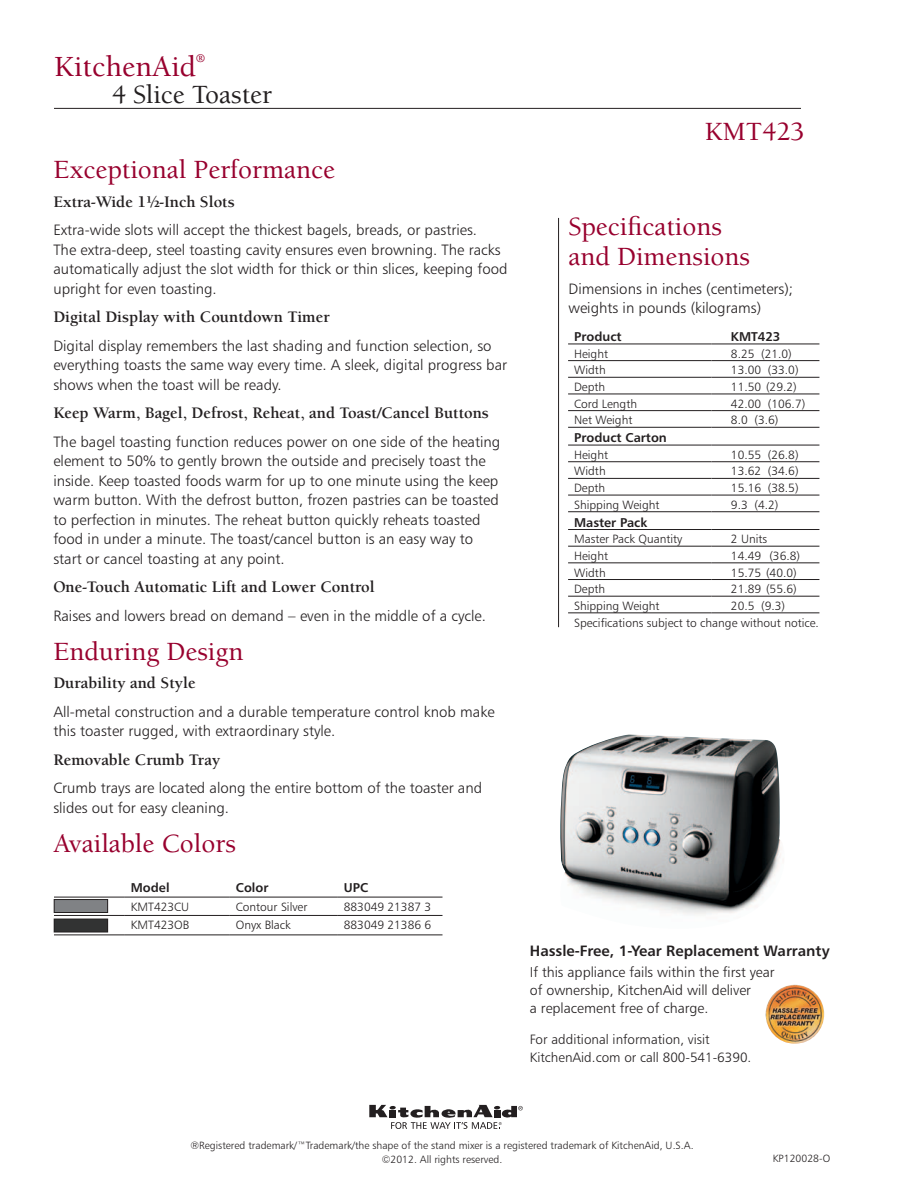
<style>
.page{position:relative;width:918px;height:1188px;background:#fff}
.page>*{position:absolute;margin:0;border:0;box-sizing:border-box;transform-origin:0 0}
.t1{font:500 30px "Berkeley Std";color:#98002e}
.t2{font:500 27px/30px "Berkeley Std";color:#98002e}
.t3{font:500 27px "Berkeley Std";color:#231f20}
.t4{font:700 16.5px "Berkeley Std";color:#231f20}
.t5{font:15px/19.5px "Humanist 777 BT Light B";color:#231f20}
.t6{font:15px "Humanist 777 BT Bold B";color:#231f20}
.t7{font:14.25px/18px "Humanist 777 BT Light B";color:#231f20}
.t8{font:13.5px/18px "Humanist 777 BT Light B";color:#231f20}
.t9{font:12.75px "Humanist 777 BT Bold B";color:#231f20}
.t10{font:12px/16.6px "Humanist 777 BT Light B";color:#231f20}
.t11{font:500 12px "Berkeley Std";color:#98002e}
.t12{font:10.5px/13.5px "Humanist 777 BT Light B";color:#231f20;text-align:center}
</style>
<div class="page">
<svg style="left:369px;top:1105px;width:154px;height:24px"></svg>
<hr style="left:54px;top:108px;width:747px;height:1px;background:#231f20">
<hr style="left:558px;top:218px;width:1px;height:409px;background:#231f20">
<img style="left:766px;top:985px;width:58px;height:59px;border-radius:29px">
<hr style="left:568px;top:344px;width:143px;height:1px;background:#231f20">
<hr style="left:711px;top:344px;width:108px;height:1px;background:#231f20">
<hr style="left:568px;top:360px;width:143px;height:1px;background:#231f20">
<hr style="left:711px;top:360px;width:108px;height:1px;background:#231f20">
<hr style="left:568px;top:377px;width:143px;height:1px;background:#231f20">
<hr style="left:711px;top:377px;width:108px;height:1px;background:#231f20">
<hr style="left:568px;top:394px;width:143px;height:1px;background:#231f20">
<hr style="left:711px;top:394px;width:108px;height:1px;background:#231f20">
<hr style="left:568px;top:410px;width:143px;height:1px;background:#231f20">
<hr style="left:711px;top:410px;width:108px;height:1px;background:#231f20">
<hr style="left:568px;top:427px;width:143px;height:1px;background:#231f20">
<hr style="left:711px;top:427px;width:108px;height:1px;background:#231f20">
<hr style="left:568px;top:445px;width:143px;height:1px;background:#231f20">
<hr style="left:711px;top:445px;width:108px;height:1px;background:#231f20">
<hr style="left:568px;top:461px;width:143px;height:1px;background:#231f20">
<hr style="left:711px;top:461px;width:108px;height:1px;background:#231f20">
<hr style="left:568px;top:478px;width:143px;height:1px;background:#231f20">
<hr style="left:711px;top:478px;width:108px;height:1px;background:#231f20">
<hr style="left:568px;top:495px;width:143px;height:1px;background:#231f20">
<hr style="left:711px;top:495px;width:108px;height:1px;background:#231f20">
<hr style="left:568px;top:511px;width:143px;height:1px;background:#231f20">
<hr style="left:711px;top:511px;width:108px;height:1px;background:#231f20">
<hr style="left:568px;top:529px;width:143px;height:1px;background:#231f20">
<hr style="left:711px;top:529px;width:108px;height:1px;background:#231f20">
<hr style="left:568px;top:546px;width:143px;height:1px;background:#231f20">
<hr style="left:711px;top:546px;width:108px;height:1px;background:#231f20">
<hr style="left:568px;top:563px;width:143px;height:1px;background:#231f20">
<hr style="left:711px;top:563px;width:108px;height:1px;background:#231f20">
<hr style="left:568px;top:579px;width:143px;height:1px;background:#231f20">
<hr style="left:711px;top:579px;width:108px;height:1px;background:#231f20">
<hr style="left:568px;top:596px;width:143px;height:1px;background:#231f20">
<hr style="left:711px;top:596px;width:108px;height:1px;background:#231f20">
<hr style="left:568px;top:613px;width:143px;height:1px;background:#231f20">
<hr style="left:711px;top:613px;width:108px;height:1px;background:#231f20">
<hr style="left:54px;top:915px;width:71px;height:1px;background:#231f20">
<hr style="left:54px;top:935px;width:71px;height:1px;background:#231f20">
<hr style="left:54px;top:897px;width:71px;height:1px;background:#231f20">
<hr style="left:125px;top:897px;width:105px;height:1px;background:#231f20">
<hr style="left:230px;top:897px;width:108px;height:1px;background:#231f20">
<hr style="left:338px;top:897px;width:104px;height:1px;background:#231f20">
<hr style="left:125px;top:915px;width:105px;height:1px;background:#231f20">
<hr style="left:230px;top:915px;width:108px;height:1px;background:#231f20">
<hr style="left:338px;top:915px;width:104px;height:1px;background:#231f20">
<hr style="left:125px;top:935px;width:105px;height:1px;background:#231f20">
<hr style="left:230px;top:935px;width:108px;height:1px;background:#231f20">
<hr style="left:338px;top:935px;width:104px;height:1px;background:#231f20">
<div style="left:54px;top:900px;width:54px;height:13px;background:#808285"></div>
<div style="left:54px;top:899px;width:54px;height:14px;border:1px solid #231f20"></div>
<div style="left:54px;top:919px;width:54px;height:13px;background:#323333"></div>
<div style="left:54px;top:919px;width:54px;height:13px;border:1px solid #231f20"></div>
<img style="left:560px;top:735px;width:222px;height:180px">
<h1 class="t1" style="left:54px;top:51px;width:143px">KitchenAid</h1>
<p class="t11" style="left:196px;top:52px;width:11px">®</p>
<h2 class="t3" style="left:112px;top:80px;width:162px">4 Slice Toaster</h2>
<h2 class="t2" style="left:53px;top:156px;width:283px">Exceptional Performance</h2>
<p class="t4" style="left:53px;top:193px;width:183px">Extra-Wide 1½-Inch Slots</p>
<p class="t5" style="left:53px;top:220px;width:456px">Extra-wide slots will accept the thickest bagels, breads, or pastries.<br>The extra-deep, steel toasting cavity ensures even browning. The racks automatically adjust the slot width for thick or thin slices, keeping food upright for even toasting.</p>
<p class="t4" style="left:53px;top:309px;width:278px">Digital Display with Countdown Timer</p>
<p class="t5" style="left:53px;top:336px;width:455px">Digital display remembers the last shading and function selection, so everything toasts the same way every time. A sleek, digital progress bar shows when the toast will be ready.</p>
<p class="t4" style="left:53px;top:405px;width:437px">Keep Warm, Bagel, Defrost, Reheat, and Toast/Cancel Buttons</p>
<p class="t5" style="left:53px;top:432px;width:449px">The bagel toasting function reduces power on one side of the heating element to 50% to gently brown the outside and precisely toast the inside. Keep toasted foods warm for up to one minute using the keep warm button. With the defrost button, frozen pastries can be toasted to perfection in minutes. The reheat button quickly reheats toasted food in under a minute. The toast/cancel button is an easy way to start or cancel toasting at any point.</p>
<p class="t4" style="left:53px;top:578px;width:323px">One-Touch Automatic Lift and Lower Control</p>
<p class="t5" style="left:53px;top:606px;width:434px">Raises and lowers bread on demand – even in the middle of a cycle.</p>
<h2 class="t2" style="left:53px;top:637px;width:192px">Enduring Design</h2>
<p class="t4" style="left:53px;top:674px;width:144px">Durability and Style</p>
<p class="t5" style="left:53px;top:702px;width:443px">All-metal construction and a durable temperature control knob make this toaster rugged, with extraordinary style.</p>
<p class="t4" style="left:53px;top:751px;width:168px">Removable Crumb Tray</p>
<p class="t5" style="left:53px;top:778px;width:430px">Crumb trays are located along the entire bottom of the toaster and slides out for easy cleaning.</p>
<h2 class="t2" style="left:53px;top:829px;width:184px">Available Colors</h2>
<p class="t9" style="left:131px;top:880px;width:40px">Model</p>
<p class="t9" style="left:236px;top:880px;width:34px">Color</p>
<p class="t9" style="left:344px;top:880px;width:26px">UPC</p>
<p class="t10" style="left:131px;top:898px;width:60px">KMT423CU</p>
<p class="t10" style="left:236px;top:898px;width:73px">Contour Silver</p>
<p class="t10" style="left:344px;top:898px;width:89px">883049 21387 3</p>
<p class="t10" style="left:131px;top:916px;width:60px">KMT423OB</p>
<p class="t10" style="left:236px;top:916px;width:57px">Onyx Black</p>
<p class="t10" style="left:344px;top:916px;width:89px">883049 21386 6</p>
<h2 class="t2" style="left:705px;top:117px;width:101px">kMT423</h2>
<h2 class="t2" style="left:569px;top:212px;width:183px">Specifications and Dimensions</h2>
<p class="t5" style="left:569px;top:279px;width:226px">Dimensions in inches (centimeters); weights in pounds (kilograms)</p>
<p class="t9" style="left:574px;top:328px;width:49px">Product</p>
<p class="t9" style="left:731px;top:328px;width:51px">KMT423</p>
<p class="t10" style="left:574px;top:345px;width:36px">Height</p>
<p class="t10" style="left:731px;top:345px;width:62px">8.25 (21.0)</p>
<p class="t10" style="left:574px;top:362px;width:33px">Width</p>
<p class="t10" style="left:731px;top:362px;width:69px">13.00 (33.0)</p>
<p class="t10" style="left:574px;top:378px;width:33px">Depth</p>
<p class="t10" style="left:731px;top:378px;width:67px">11.50 (29.2)</p>
<p class="t10" style="left:574px;top:395px;width:64px">Cord Length</p>
<p class="t10" style="left:731px;top:395px;width:76px">42.00 (106.7)</p>
<p class="t10" style="left:574px;top:412px;width:60px">Net Weight</p>
<p class="t10" style="left:731px;top:412px;width:49px">8.0 (3.6)</p>
<p class="t9" style="left:574px;top:430px;width:94px">Product Carton</p>
<p class="t10" style="left:574px;top:446px;width:36px">Height</p>
<p class="t10" style="left:731px;top:446px;width:69px">10.55 (26.8)</p>
<p class="t10" style="left:574px;top:463px;width:33px">Width</p>
<p class="t10" style="left:731px;top:463px;width:69px">13.62 (34.6)</p>
<p class="t10" style="left:574px;top:479px;width:33px">Depth</p>
<p class="t10" style="left:731px;top:479px;width:69px">15.16 (38.5)</p>
<p class="t10" style="left:574px;top:496px;width:87px">Shipping Weight</p>
<p class="t10" style="left:731px;top:496px;width:49px">9.3 (4.2)</p>
<p class="t9" style="left:574px;top:514px;width:75px">Master Pack</p>
<p class="t10" style="left:574px;top:530px;width:110px">Master Pack Quantity</p>
<p class="t10" style="left:731px;top:530px;width:38px">2 Units</p>
<p class="t10" style="left:574px;top:547px;width:36px">Height</p>
<p class="t10" style="left:731px;top:547px;width:71px">14.49 (36.8)</p>
<p class="t10" style="left:574px;top:564px;width:33px">Width</p>
<p class="t10" style="left:731px;top:564px;width:67px">15.75 (40.0)</p>
<p class="t10" style="left:574px;top:581px;width:33px">Depth</p>
<p class="t10" style="left:731px;top:581px;width:67px">21.89 (55.6)</p>
<p class="t10" style="left:574px;top:597px;width:87px">Shipping Weight</p>
<p class="t10" style="left:574px;top:597px;width:246px;text-indent:157px">20.5 (9.3)<br>Specifications subject to change without notice.</p>
<p class="t6" style="left:530px;top:941px;width:301px">Hassle-Free, 1-Year Replacement Warranty</p>
<p class="t7" style="left:530px;top:962px;width:246px">If this appliance fails within the first year of ownership, KitchenAid will deliver<br>a replacement free of charge.</p>
<p class="t8" style="left:530px;top:1030px;width:223px">For additional information, visit<br>KitchenAid.com or call 800-541-6390.</p>
<p class="t12" style="left:190px;top:1139px;width:505px">®Registered trademark/™Trademark/the shape of the stand mixer is a registered trademark of KitchenAid, U.S.A. ©2012. All rights reserved.</p>
<p class="t12" style="left:773px;top:1152px;width:58px">KP120028-O</p>
</div>
